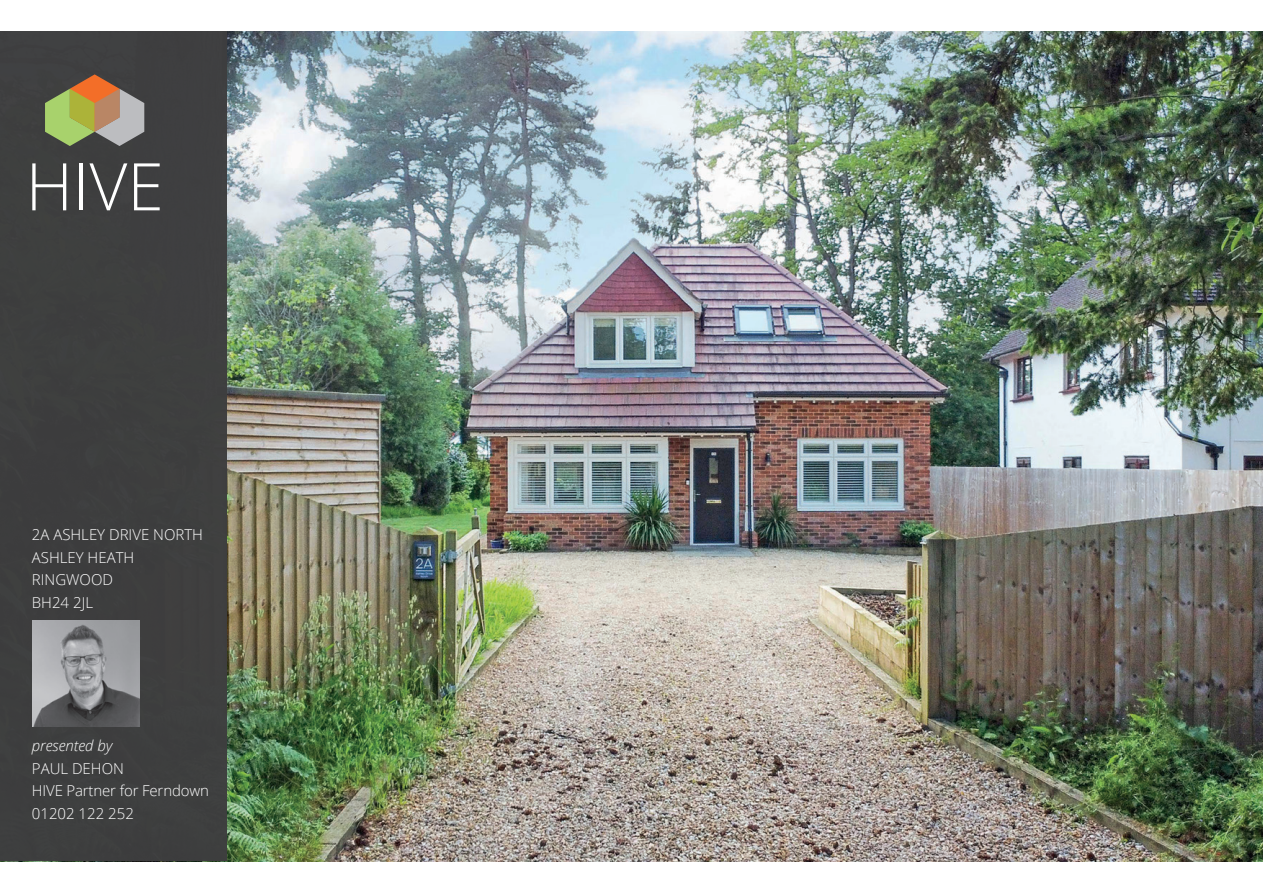
<style>
.page{position:relative;width:1263px;height:893px;background:#fff}
.page>*{position:absolute;margin:0;border:0;box-sizing:border-box;transform-origin:0 0}
.t1{font:300 65.7px "Open Sans";color:#fff}
.t2{font:300 15px "Open Sans";color:#fff}
.t3{font:italic 300 15px "Open Sans";color:#fff}
</style>
<div class="page">
<img style="left:227px;top:32px;width:1036px;height:829px">
<div style="left:0;top:32px;width:227px;height:829px;background:#3e3e3f"></div>
<svg style="left:45px;top:74px;width:99px;height:72px"></svg>
<img style="left:33px;top:620px;width:106px;height:107px">
<p class="t1" style="left:26px;top:141px;width:139px">HIVE</p>
<p class="t2" style="left:32px;top:524px;width:173px">2A ASHLEY DRIVE NORTH</p>
<p class="t2" style="left:32px;top:547px;width:104px">ASHLEY HEATH</p>
<p class="t2" style="left:32px;top:569px;width:83px">RINGWOOD</p>
<p class="t2" style="left:32px;top:592px;width:63px">BH24 2JL</p>
<p class="t3" style="left:32px;top:735px;width:82px">presented by</p>
<p class="t2" style="left:32px;top:758px;width:94px">PAUL DEHON</p>
<p class="t2" style="left:32px;top:780px;width:179px">HIVE Partner for Ferndown</p>
<p class="t2" style="left:32px;top:803px;width:104px">01202 122 252</p>
</div>
